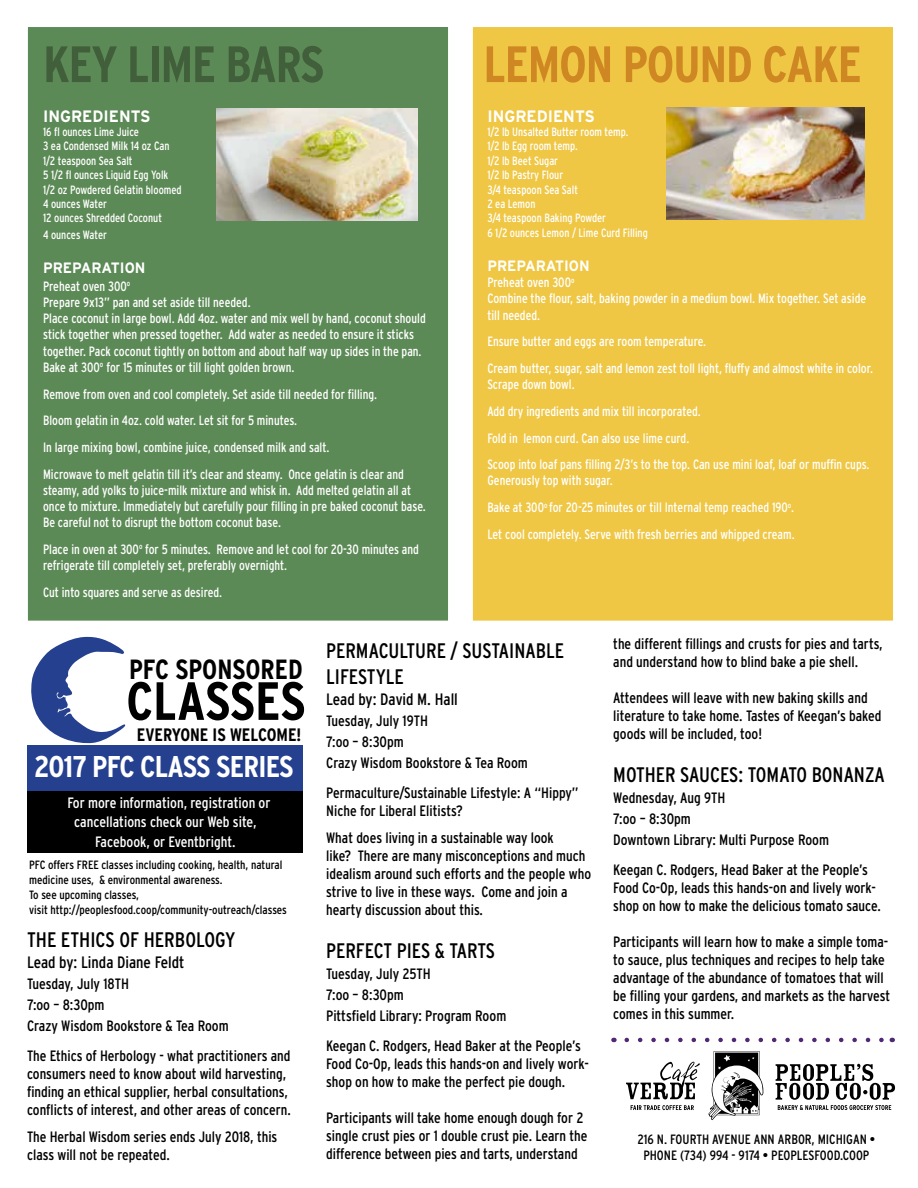
<style>
.page{position:relative;width:918px;height:1188px;background:#fff}
.page>*{position:absolute;margin:0;border:0;box-sizing:border-box;transform-origin:0 0}
.t1{font:700 condensed 53.7px "Interstate";letter-spacing:-.005em;color:#000}
.t2{font:700 condensed 51px "Interstate";letter-spacing:-.025em;color:#cf8724}
.t3{font:700 condensed 51px "Interstate";letter-spacing:-.025em;color:#415f3a}
.t4{font:700 condensed 30px "Interstate";letter-spacing:-.025em;color:#fff}
.t5{font:700 condensed 27.75px "Interstate";color:#000}
.t6{font:condensed 21px/25.2px "Interstate";color:#000}
.t7{font:700 condensed 18px "Interstate";color:#000}
.t8{font:condensed 16.5px "Interstate";color:#000}
.t9{font:700 16.5px "Interstate";color:#fff;scale:.95 1}
.t10{font:condensed 15px/18px "Interstate";color:#000}
.t11{font:condensed 15px/19.5px "Interstate";color:#fff;text-align:center}
.t12{font:700 15px "Interstate";color:#fff;scale:.95 1}
.t13{font:condensed 13.5px/16.2px "Interstate";color:#fff;scale:.95 1}
.t14{font:condensed 13.5px/16.2px "Interstate";color:#000;text-align:center}
.t15{font:condensed 12px/14.4px "Interstate";color:#fff;scale:.95 1}
.t16{font:condensed 12px/15px "Interstate";color:#000}
</style>
<div class="page">
<div style="left:27px;top:785px;width:276px;height:68px;background:#000"></div>
<div style="left:28px;top:27px;width:420px;height:594px;background:#5c8a56"></div>
<svg style="left:708px;top:1051px;width:56px;height:69px"></svg>
<svg style="left:626px;top:1062px;width:74px;height:37px"></svg>
<svg style="left:631px;top:1105px;width:63px;height:5px"></svg>
<svg style="left:776px;top:1064px;width:119px;height:46px"></svg>
<div style="left:27px;top:746px;width:276px;height:45px;background:#25408f"></div>
<svg style="left:31px;top:637px;width:95px;height:107px"></svg>
<svg style="left:627px;top:1038px;width:257px;height:4px"></svg>
<img style="left:217px;top:108px;width:200px;height:113px">
<div style="left:473px;top:27px;width:420px;height:594px;background:#efc744"></div>
<img style="left:666px;top:108px;width:198px;height:111px">
<h2 class="t3" style="left:43px;top:36px;width:283px">KEY LIME BARS</h2>
<p class="t9" style="left:43px;top:107px;width:115px">INGREDIENTS</p>
<p class="t15" style="left:43px;top:125px;width:147px">16 fl ounces Lime Juice<br>3 ea Condensed Milk 14 oz Can<br>1/2 teaspoon Sea Salt<br>5 1/2 fl ounces Liquid Egg Yolk<br>1/2 oz Powdered Gelatin bloomed<br>4 ounces Water<br>12 ounces Shredded Coconut</p>
<p class="t15" style="left:43px;top:227px;width:69px">4 ounces Water</p>
<p class="t12" style="left:43px;top:259px;width:109px">PREPARATION</p>
<p class="t13" style="left:43px;top:278px;width:404px">Preheat oven 300<sup>o<br></sup>Prepare 9x13” pan and set aside till needed.<br>Place coconut in large bowl. Add 4oz. water and mix well by hand, coconut should stick together when pressed together. Add water as needed to ensure it sticks together. Pack coconut tightly on bottom and about half way up sides in the pan.<br>Bake at 300<sup>o</sup> for 15 minutes or till light golden brown.</p>
<p class="t13" style="left:43px;top:380px;width:381px;line-height:26.7px">Remove from oven and cool completely. Set aside till needed for filling.<br>Bloom gelatin in 4oz. cold water. Let sit for 5 minutes.<br>In large mixing bowl, combine juice, condensed milk and salt.<br>Microwave to melt gelatin till it’s clear and steamy. Once gelatin is clear and</p>
<p class="t13" style="left:43px;top:482px;width:404px">steamy, add yolks to juice-milk mixture and whisk in. Add melted gelatin all at once to mixture. Immediately but carefully pour filling in pre baked coconut base.<br>Be careful not to disrupt the bottom coconut base.</p>
<p class="t13" style="left:43px;top:541px;width:397px">Place in oven at 300<sup>o</sup> for 5 minutes. Remove and let cool for 20-30 minutes and refrigerate till completely set, preferably overnight.</p>
<p class="t13" style="left:43px;top:584px;width:190px">Cut into squares and serve as desired.</p>
<h2 class="t2" style="left:483px;top:36px;width:380px">LEMON POUND CAKE</h2>
<p class="t9" style="left:487px;top:107px;width:115px">INGREDIENTS</p>
<p class="t15" style="left:487px;top:124px;width:170px">1/2 lb Unsalted Butter room temp.<br>1/2 lb Egg room temp.<br>1/2 lb Beet Sugar<br>1/2 lb Pastry Flour<br>3/4 teaspoon Sea Salt<br>2 ea Lemon<br>3/4 teaspoon Baking Powder<br>6 1/2 ounces Lemon / Lime Curd Filling</p>
<p class="t12" style="left:487px;top:257px;width:109px">PREPARATION</p>
<p class="t13" style="left:487px;top:274px;width:400px">Preheat oven 300<sup>o<br></sup>Combine the flour, salt, baking powder in a medium bowl. Mix together. Set aside till needed.</p>
<p class="t13" style="left:487px;top:328px;width:407px;line-height:26.7px">Ensure butter and eggs are room temperature.<br>Cream butter, sugar, salt and lemon zest toll light, fluffy and almost white in color.</p>
<p class="t13" style="left:487px;top:371px;width:404px;line-height:26.7px">Scrape down bowl.<br>Add dry ingredients and mix till incorporated.<br>Fold in lemon curd. Can also use lime curd.<br>Scoop into loaf pans filling 2/3’s to the top. Can use mini loaf, loaf or muffin cups.</p>
<p class="t13" style="left:487px;top:467px;width:325px;line-height:26.7px">Generously top with sugar.<br>Bake at 300<sup>o</sup> for 20-25 minutes or till Internal temp reached 190<sup>o</sup>.<br>Let cool completely. Serve with fresh berries and whipped cream.</p>
<h3 class="t5" style="left:129px;top:653px;width:175px">PFC SPONSORED</h3>
<h1 class="t1" style="left:126px;top:671px;width:181px">CLASSES</h1>
<p class="t7" style="left:137px;top:725px;width:166px">EVERYONE IS WELCOME!</p>
<h3 class="t4" style="left:34px;top:750px;width:261px">2017 PFC CLASS SERIES</h3>
<p class="t11" style="left:67px;top:793px;width:205px">For more information, registration or cancellations check our Web site,<br>Facebook, or Eventbright.</p>
<p class="t16" style="left:29px;top:858px;width:259px">PFC offers FREE classes including cooking, health, natural medicine uses, &amp; environmental awareness.<br>To see upcoming classes,<br>visit http://peoplesfood.coop/community-outreach/classes</p>
<h3 class="t6" style="left:27px;top:927px;width:210px">THE ETHICS OF HERBOLOGY</h3>
<p class="t8" style="left:27px;top:953px;width:159px">Lead by: Linda Diane Feldt</p>
<p class="t10" style="left:27px;top:973px;width:203px;line-height:21px">Tuesday, July 18TH<br>7:oo – 8:30pm<br>Crazy Wisdom Bookstore &amp; Tea Room</p>
<p class="t10" style="left:27px;top:1046px;width:265px">The Ethics of Herbology - what practitioners and consumers need to know about wild harvesting, finding an ethical supplier, herbal consultations, conflicts of interest, and other areas of concern.</p>
<p class="t10" style="left:27px;top:1127px;width:252px">The Herbal Wisdom series ends July 2018, this class will not be repeated.</p>
<h3 class="t6" style="left:326px;top:638px;width:239px">PERMACULTURE / SUSTAINABLE<br>LIFESTYLE</h3>
<p class="t8" style="left:326px;top:690px;width:133px">Lead by: David M. Hall</p>
<p class="t10" style="left:326px;top:710px;width:203px;line-height:21px">Tuesday, July 19TH<br>7:oo – 8:30pm<br>Crazy Wisdom Bookstore &amp; Tea Room</p>
<p class="t10" style="left:326px;top:783px;width:254px">Permaculture/Sustainable Lifestyle: A “Hippy”<br>Niche for Liberal Elitists?</p>
<p class="t10" style="left:326px;top:828px;width:266px">What does living in a sustainable way look<br>like? There are many misconceptions and much idealism around such efforts and the people who strive to live in these ways. Come and join a hearty discussion about this.</p>
<h3 class="t6" style="left:326px;top:938px;width:170px">PERFECT PIES &amp; TARTS</h3>
<p class="t10" style="left:326px;top:963px;width:182px;line-height:21px">Tuesday, July 25TH<br>7:oo – 8:30pm<br>Pittsfield Library: Program Room</p>
<p class="t10" style="left:326px;top:1036px;width:264px">Keegan C. Rodgers, Head Baker at the People’s<br>Food Co-Op, leads this hands-on and lively work&shy;shop on how to make the perfect pie dough.</p>
<p class="t10" style="left:326px;top:1108px;width:263px">Participants will take home enough dough for 2 single crust pies or 1 double crust pie. Learn the difference between pies and tarts, understand</p>
<p class="t10" style="left:613px;top:635px;width:271px">the different fillings and crusts for pies and tarts, and understand how to blind bake a pie shell.</p>
<p class="t10" style="left:613px;top:689px;width:270px">Attendees will leave with new baking skills and literature to take home. Tastes of Keegan’s baked goods will be included, too!</p>
<h3 class="t6" style="left:613px;top:762px;width:273px">MOTHER SAUCES: TOMATO BONANZA</h3>
<p class="t10" style="left:613px;top:787px;width:217px;line-height:21px">Wednesday, Aug 9TH<br>7:oo – 8:30pm<br>Downtown Library: Multi Purpose Room</p>
<p class="t10" style="left:613px;top:861px;width:269px">Keegan C. Rodgers, Head Baker at the People’s<br>Food Co-Op, leads this hands-on and lively work&shy;shop on how to make the delicious tomato sauce.</p>
<p class="t10" style="left:613px;top:933px;width:278px">Participants will learn how to make a simple toma&shy;to sauce, plus techniques and recipes to help take advantage of the abundance of tomatoes that will be filling your gardens, and markets as the harvest comes in this summer.</p>
<p class="t14" style="left:637px;top:1131px;width:239px">216 N. FOURTH AVENUE ANN ARBOR, MICHIGAN •<br>PHONE (734) 994 - 9174 • PEOPLESFOOD.COOP</p>
</div>
